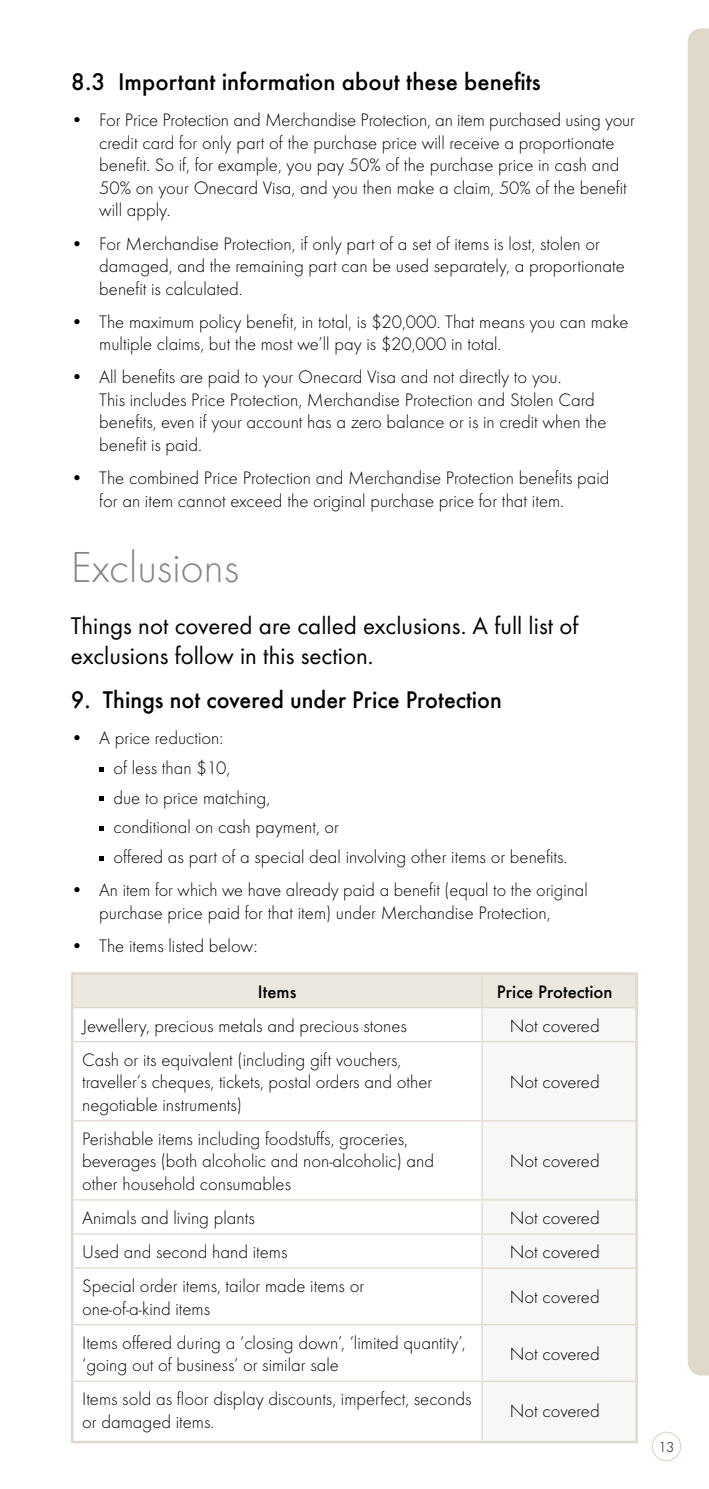
<style>
.page{position:relative;width:709px;height:1489px;background:#fff}
.page>*{position:absolute;margin:0;border:0;box-sizing:border-box;transform-origin:0 0}
.t1{font:300 45px "Futura TOT";color:#858584}
.t2{font:500 25px "Futura TOT";color:#000}
.t3{font:25px/30px "Futura TOT Boo";color:#000}
.t4{font:300 18.75px/22.5px "Futura TOT";color:#000}
.t5{font:500 18.75px "Futura TOT";color:#000}
.t6{font:300 15px "Futura TOT";color:#000}
</style>
<div class="page">
<div style="left:687px;top:28px;width:22px;height:1347px;background:#dfd8cb"></div>
<svg style="left:99px;top:767px;width:5px;height:4px"></svg>
<svg style="left:99px;top:796px;width:5px;height:5px"></svg>
<svg style="left:99px;top:826px;width:5px;height:4px"></svg>
<svg style="left:99px;top:856px;width:5px;height:4px"></svg>
<div style="left:73px;top:974px;width:562px;height:32px;background:#ece8df"></div>
<div style="left:483px;top:1008px;width:152px;height:374px;background:#f9f7f5"></div>
<hr style="left:71px;top:972px;width:411px;height:2px;background:#dfd8cb">
<hr style="left:71px;top:974px;width:2px;height:33px;background:#dfd8cb">
<hr style="left:482px;top:972px;width:156px;height:2px;background:#dfd8cb">
<hr style="left:635px;top:974px;width:3px;height:33px;background:#dfd8cb">
<hr style="left:71px;top:1007px;width:2px;height:34px;background:#dfd8cb">
<hr style="left:635px;top:1007px;width:3px;height:34px;background:#dfd8cb">
<hr style="left:71px;top:1041px;width:2px;height:79px;background:#dfd8cb">
<hr style="left:635px;top:1041px;width:3px;height:79px;background:#dfd8cb">
<hr style="left:71px;top:1120px;width:2px;height:79px;background:#dfd8cb">
<hr style="left:635px;top:1120px;width:3px;height:79px;background:#dfd8cb">
<hr style="left:71px;top:1199px;width:2px;height:34px;background:#dfd8cb">
<hr style="left:635px;top:1199px;width:3px;height:34px;background:#dfd8cb">
<hr style="left:71px;top:1233px;width:2px;height:34px;background:#dfd8cb">
<hr style="left:635px;top:1233px;width:3px;height:34px;background:#dfd8cb">
<hr style="left:71px;top:1267px;width:2px;height:57px;background:#dfd8cb">
<hr style="left:635px;top:1267px;width:3px;height:57px;background:#dfd8cb">
<hr style="left:71px;top:1324px;width:2px;height:57px;background:#dfd8cb">
<hr style="left:635px;top:1324px;width:3px;height:57px;background:#dfd8cb">
<hr style="left:71px;top:1381px;width:2px;height:59px;background:#dfd8cb">
<hr style="left:635px;top:1381px;width:3px;height:59px;background:#dfd8cb">
<hr style="left:481px;top:974px;width:2px;height:32px;background:#dfd8cb">
<hr style="left:73px;top:1006px;width:409px;height:2px;background:#dfd8cb">
<hr style="left:482px;top:1006px;width:153px;height:2px;background:#dfd8cb">
<hr style="left:481px;top:1008px;width:2px;height:33px;background:#dfd8cb">
<hr style="left:73px;top:1041px;width:409px;height:1px;background:#dfd8cb">
<hr style="left:482px;top:1041px;width:153px;height:1px;background:#dfd8cb">
<hr style="left:481px;top:1042px;width:2px;height:78px;background:#dfd8cb">
<hr style="left:73px;top:1120px;width:409px;height:1px;background:#dfd8cb">
<hr style="left:482px;top:1120px;width:153px;height:1px;background:#dfd8cb">
<hr style="left:481px;top:1121px;width:2px;height:78px;background:#dfd8cb">
<hr style="left:73px;top:1199px;width:409px;height:1px;background:#dfd8cb">
<hr style="left:482px;top:1199px;width:153px;height:1px;background:#dfd8cb">
<hr style="left:481px;top:1200px;width:2px;height:33px;background:#dfd8cb">
<hr style="left:73px;top:1233px;width:409px;height:1px;background:#dfd8cb">
<hr style="left:482px;top:1233px;width:153px;height:1px;background:#dfd8cb">
<hr style="left:481px;top:1234px;width:2px;height:33px;background:#dfd8cb">
<hr style="left:73px;top:1267px;width:409px;height:1px;background:#dfd8cb">
<hr style="left:482px;top:1267px;width:153px;height:1px;background:#dfd8cb">
<hr style="left:481px;top:1268px;width:2px;height:55px;background:#dfd8cb">
<hr style="left:73px;top:1323px;width:409px;height:2px;background:#dfd8cb">
<hr style="left:482px;top:1323px;width:153px;height:2px;background:#dfd8cb">
<hr style="left:481px;top:1325px;width:2px;height:55px;background:#dfd8cb">
<hr style="left:73px;top:1380px;width:409px;height:1px;background:#dfd8cb">
<hr style="left:482px;top:1380px;width:153px;height:1px;background:#dfd8cb">
<hr style="left:481px;top:1381px;width:2px;height:59px;background:#dfd8cb">
<hr style="left:71px;top:1440px;width:411px;height:3px;background:#dfd8cb">
<hr style="left:482px;top:1440px;width:156px;height:3px;background:#dfd8cb">
<div style="left:651px;top:1431px;width:30px;height:29px;border:1px solid #dfd8cb;border-radius:50%"></div>
<h2 class="t2" style="left:71px;top:67px;width:471px">8.3 Important information about these benefits</h2>
<p class="t4" style="left:99px;top:109px;width:537px;text-indent:-28px">• For Price Protection and Merchandise Protection, an item purchased using your credit card for only part of the purchase price will receive a proportionate benefit. So if, for example, you pay 50% of the purchase price in cash and 50% on your Onecard Visa, and you then make a claim, 50% of the benefit will apply.</p>
<p class="t4" style="left:99px;top:232px;width:527px;text-indent:-28px">• For Merchandise Protection, if only part of a set of items is lost, stolen or damaged, and the remaining part can be used separately, a proportionate benefit is calculated.</p>
<p class="t4" style="left:99px;top:310px;width:531px;text-indent:-28px">• The maximum policy benefit, in total, is $20,000. That means you can make multiple claims, but the most we’ll pay is $20,000 in total.</p>
<p class="t4" style="left:99px;top:366px;width:509px;text-indent:-28px">• All benefits are paid to your Onecard Visa and not directly to you.<br>This includes Price Protection, Merchandise Protection and Stolen Card benefits, even if your account has a zero balance or is in credit when the benefit is paid.</p>
<p class="t4" style="left:99px;top:466px;width:512px;text-indent:-28px">• The combined Price Protection and Merchandise Protection benefits paid for an item cannot exceed the original purchase price for that item.</p>
<h1 class="t1" style="left:71px;top:542px;width:170px">Exclusions</h1>
<h2 class="t3" style="left:71px;top:610px;width:509px">Things not covered are called exclusions. A full list of exclusions follow in this section.</h2>
<h2 class="t2" style="left:71px;top:684px;width:432px">9. Things not covered under Price Protection</h2>
<p class="t4" style="left:113px;top:723px;width:455px;line-height:29.5px;text-indent:-43px">• A price reduction:<br>of less than $10,<br>due to price matching,<br>conditional on cash payment, or<br>offered as part of a special deal involving other items or benefits.</p>
<p class="t4" style="left:71px;top:878px;width:518px;text-align:center">• An item for which we have already paid a benefit (equal to the original purchase price paid for that item) under Merchandise Protection,</p>
<p class="t4" style="left:71px;top:934px;width:188px">• The items listed below:</p>
<p class="t5" style="left:258px;top:980px;width:40px">Items</p>
<p class="t5" style="left:497px;top:980px;width:117px">Price Protection</p>
<p class="t4" style="left:82px;top:1014px;width:326px">Jewellery, precious metals and precious stones</p>
<p class="t4" style="left:510px;top:1014px;width:91px">Not covered</p>
<p class="t4" style="left:82px;top:1048px;width:352px">Cash or its equivalent (including gift vouchers, traveller’s cheques, tickets, postal orders and other negotiable instruments)</p>
<p class="t4" style="left:510px;top:1070px;width:91px">Not covered</p>
<p class="t4" style="left:82px;top:1127px;width:353px">Perishable items including foodstuffs, groceries, beverages (both alcoholic and non-alcoholic) and other household consumables</p>
<p class="t4" style="left:510px;top:1149px;width:91px">Not covered</p>
<p class="t4" style="left:82px;top:1206px;width:174px">Animals and living plants</p>
<p class="t4" style="left:510px;top:1206px;width:91px">Not covered</p>
<p class="t4" style="left:82px;top:1240px;width:207px">Used and second hand items</p>
<p class="t4" style="left:510px;top:1240px;width:91px">Not covered</p>
<p class="t4" style="left:82px;top:1274px;width:284px">Special order items, tailor made items or one-of-a-kind items</p>
<p class="t4" style="left:510px;top:1285px;width:91px">Not covered</p>
<p class="t4" style="left:82px;top:1331px;width:385px">Items offered during a ‘closing down’, ‘limited quantity’, ‘going out of business’ or similar sale</p>
<p class="t4" style="left:510px;top:1342px;width:91px">Not covered</p>
<p class="t4" style="left:82px;top:1387px;width:391px">Items sold as floor display discounts, imperfect, seconds or damaged items.</p>
<p class="t4" style="left:510px;top:1399px;width:91px">Not covered</p>
<p class="t6" style="left:658px;top:1438px;width:17px">13</p>
</div>
